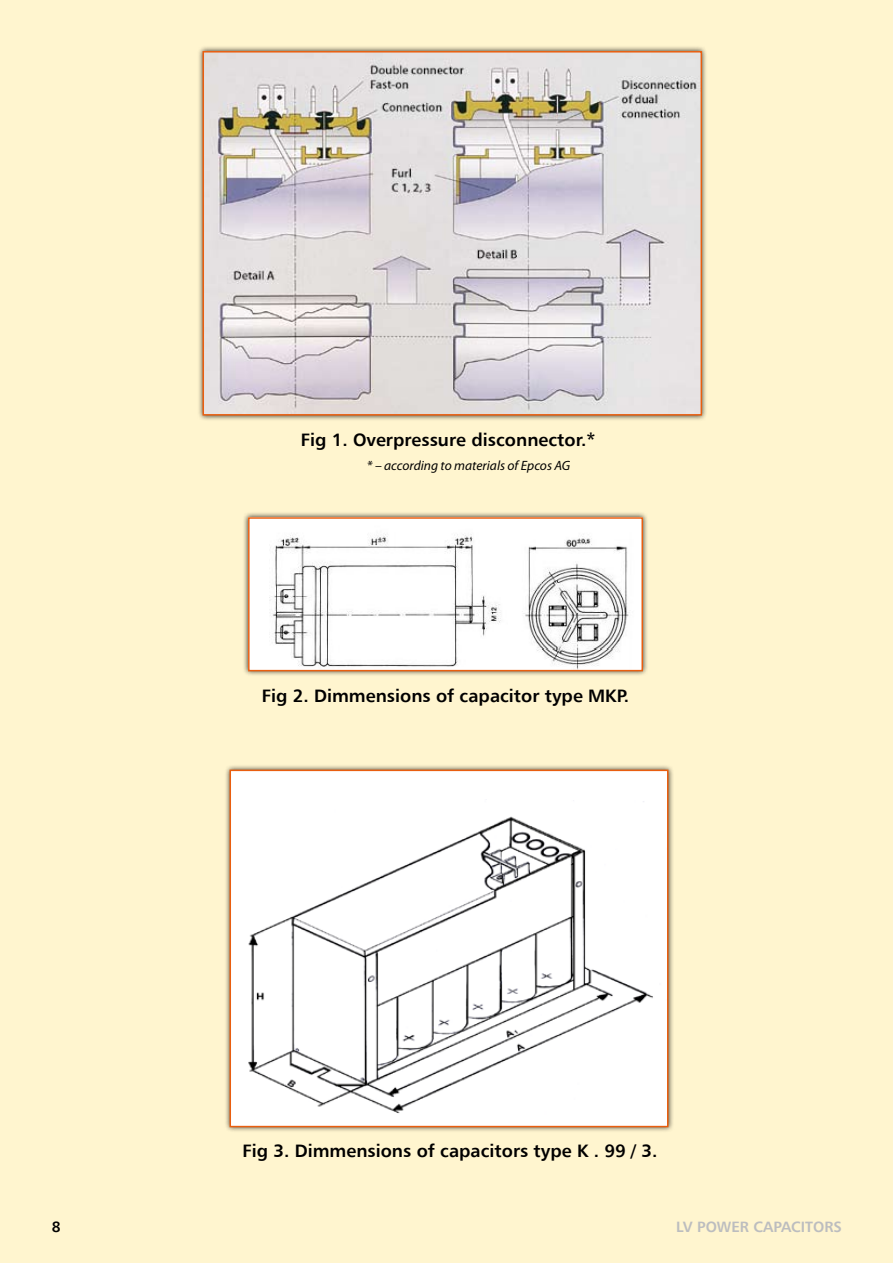
<style>
.page{position:relative;width:893px;height:1263px;background:#fff5cf}
.page>*{position:absolute;margin:0;border:0;box-sizing:border-box;transform-origin:0 0}
.t1{font:700 18px "Humnst 777 EU";color:#000}
.t2{font:700 15px "Humnst 777 EU";color:#bcbdbf}
.t3{font:700 15px "Humnst 777 EU";color:#000}
.t4{font:italic 13.5px "Myriad Pro";color:#000}
</style>
<div class="page">
<div style="left:197px;top:45px;width:517px;height:382px;background:#000;opacity:.75"></div>
<img style="left:205px;top:54px;width:494px;height:359px">
<div style="left:202px;top:51px;width:500px;height:365px;border:2px solid #e95e0f"></div>
<div style="left:242px;top:511px;width:412px;height:172px;background:#000;opacity:.75"></div>
<img style="left:251px;top:520px;width:389px;height:148px">
<div style="left:248px;top:517px;width:395px;height:154px;border:2px solid #e95e0f"></div>
<div style="left:224px;top:764px;width:456px;height:374px;background:#000;opacity:.75"></div>
<div style="left:230px;top:770px;width:438px;height:356px;background:#fff"></div>
<img style="left:248px;top:801px;width:405px;height:313px">
<div style="left:230px;top:770px;width:438px;height:357px;border:2px solid #e95e0f"></div>
<p class="t1" style="left:301px;top:428px;width:296px">Fig 1. Overpressure disconnector.*</p>
<p class="t4" style="left:367px;top:457px;width:205px">* – according to materials of Epcos AG</p>
<p class="t1" style="left:262px;top:684px;width:369px">Fig 2. Dimmensions of capacitor type MKP.</p>
<p class="t1" style="left:243px;top:1139px;width:416px">Fig 3. Dimmensions of capacitors type K . 99 / 3.</p>
<p class="t3" style="left:52px;top:1217px;width:10px">8</p>
<p class="t2" style="left:676px;top:1217px;width:167px">LV power capacitors</p>
</div>
